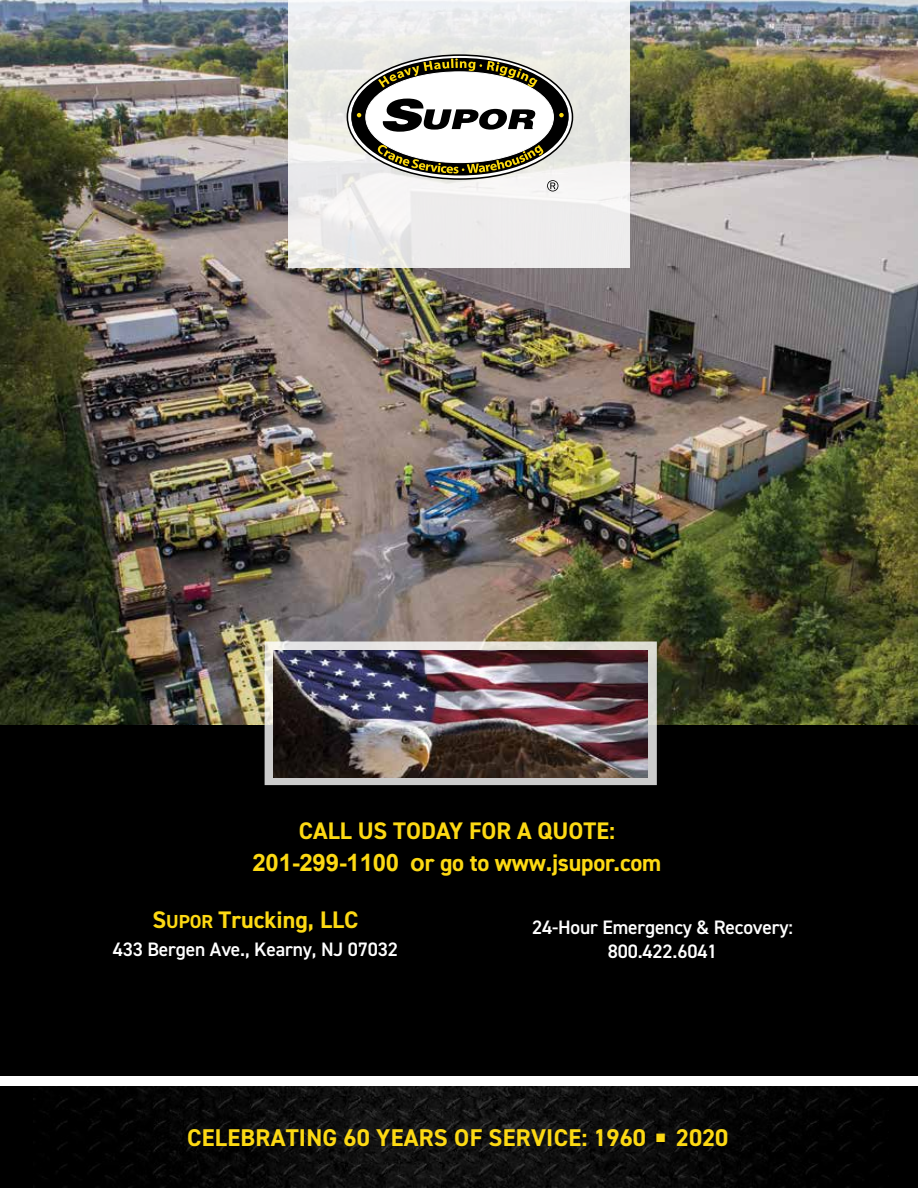
<style>
.page{position:relative;width:918px;height:1188px;background:#fff}
.page>*{position:absolute;margin:0;border:0;box-sizing:border-box;transform-origin:0 0}
.t1{font:700 24.3px "DIN2014";letter-spacing:.01em;color:#fdd913}
.t2{font:700 24px/31.5px "DIN2014";color:#fdd913;text-align:center}
.t3{font:600 19.5px/24px "DIN2014";letter-spacing:-.01em;color:#fff;text-align:center}
.s1{font-family:"Arial"}
.s2{font-size:18.9px}
</style>
<div class="page">
<img style="left:0;top:0;width:918px;height:725px">
<div style="left:0;top:725px;width:918px;height:350px;background:#000"></div>
<svg style="left:0;top:1086px;width:918px;height:102px;background:#090909"></svg>
<svg style="left:288px;top:0;width:342px;height:268px;fill:#edecec"></svg>
<svg style="left:347px;top:55px;width:225px;height:124px"></svg>
<div style="left:351px;top:58px;width:217px;height:117px;background:#000;border-radius:50%"></div>
<div style="left:366px;top:72px;width:187px;height:91px;background:#fff;border-radius:50%"></div>
<svg style="left:382px;top:99px;width:154px;height:33px"></svg>
<svg style="left:378px;top:58px;width:160px;height:30px"></svg>
<svg style="left:377px;top:144px;width:167px;height:30px"></svg>
<svg style="left:357px;top:113px;width:4px;height:4px"></svg>
<svg style="left:559px;top:113px;width:5px;height:4px"></svg>
<svg style="left:547px;top:180px;width:11px;height:11px"></svg>
<svg style="left:265px;top:642px;width:392px;height:143px;background:#d8d7d4"></svg>
<img style="left:273px;top:650px;width:375px;height:128px">
<p class="t2" style="left:252px;top:815px;width:410px">CALL US TODAY FOR A QUOTE:<br><span class="s1">201-299-1100 o</span>r go to www.jsupor.com</p>
<p class="t2" style="left:152px;top:904px;width:208px">S<span class="s2">UPOR</span> Trucking, LLC</p>
<p class="t3" style="left:113px;top:937px;width:287px">433 Bergen Ave., Kearny, NJ 07032</p>
<p class="t3" style="left:532px;top:915px;width:262px">24-Hour Emergency &amp; Recovery:<br>800.422.6041</p>
<p class="t1" style="left:187px;top:1122px;width:543px">CELEBRATING 60 YEARS OF SERVICE: 1960 ■ 2020</p>
</div>
